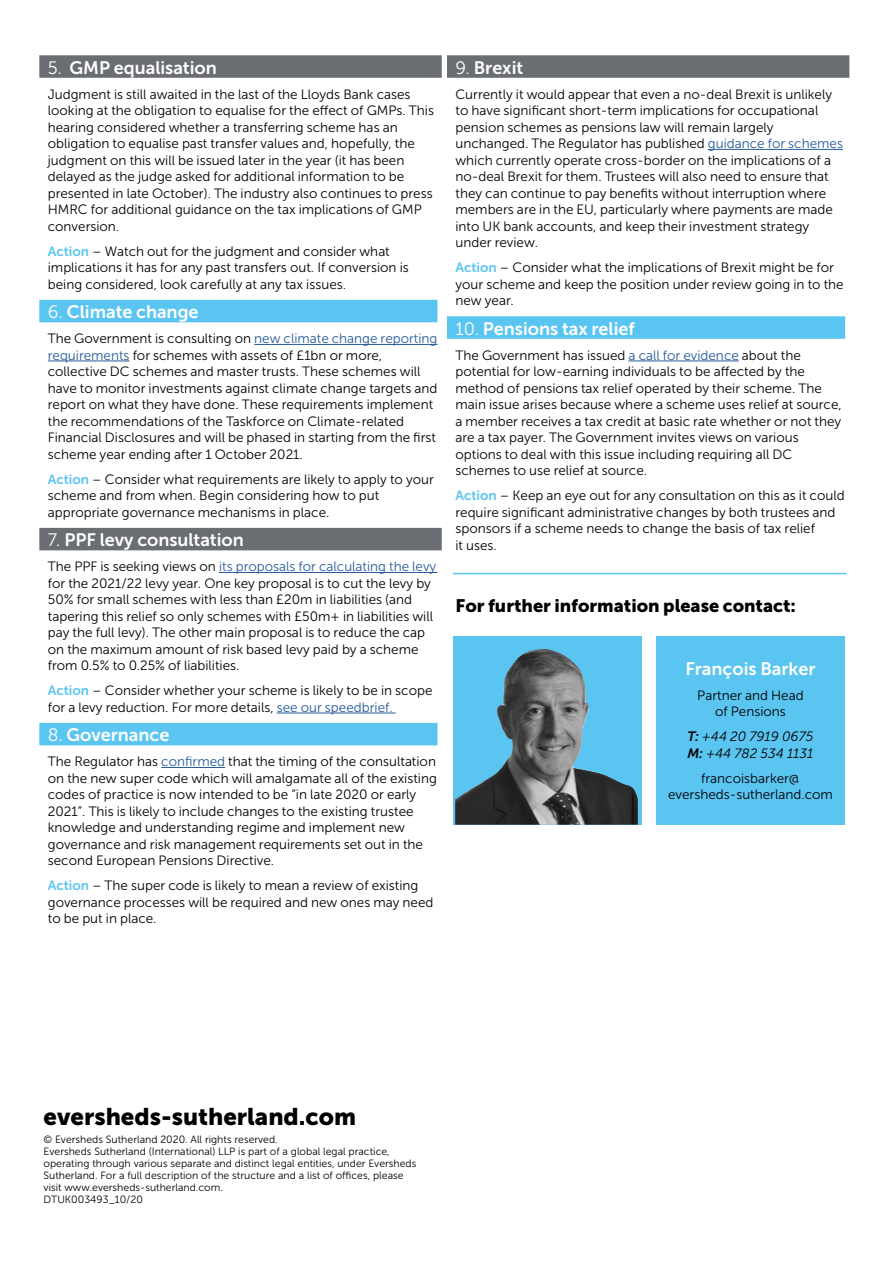
<style>
.page{position:relative;width:893px;height:1263px;background:#fff}
.page>*{position:absolute;margin:0;border:0;box-sizing:border-box;transform-origin:0 0}
.t1{font:24px "Museo Sans 900";color:#000}
.t2{font:18px "Museo Sans 700";color:#fff}
.t3{font:18px "Museo Sans 900";color:#000}
.t4{font:13.5px/16.5px "Museo Sans 300";color:#000}
.t5{font:italic 13.5px/16.5px "Museo Sans 300";color:#000}
.t6{font:10.5px/12.1px "Museo Sans 300";color:#000}
.s1{font-family:"Museo Sans 300"}
.s2{font-family:"Museo Sans 700";color:#5bc5f2}
.s3{color:#275b9b}
.s4{font-family:"Museo Sans 700"}
</style>
<div class="page">
<div style="left:39px;top:55px;width:403px;height:23px;background:#6a6d71"></div>
<div style="left:39px;top:300px;width:398px;height:22px;background:#5bc5f2"></div>
<hr style="left:254px;top:344px;width:183px;height:1px;background:#275b9b">
<hr style="left:48px;top:361px;width:82px;height:1px;background:#275b9b">
<div style="left:39px;top:528px;width:403px;height:22px;background:#6a6d71"></div>
<hr style="left:219px;top:572px;width:218px;height:1px;background:#275b9b">
<hr style="left:277px;top:713px;width:119px;height:1px;background:#275b9b">
<div style="left:39px;top:723px;width:398px;height:22px;background:#5bc5f2"></div>
<hr style="left:161px;top:767px;width:64px;height:1px;background:#275b9b">
<div style="left:447px;top:55px;width:402px;height:23px;background:#6a6d71"></div>
<hr style="left:708px;top:149px;width:135px;height:1px;background:#275b9b">
<div style="left:447px;top:316px;width:398px;height:23px;background:#5bc5f2"></div>
<hr style="left:628px;top:361px;width:111px;height:1px;background:#275b9b">
<hr style="left:453px;top:573px;width:393px;height:1px;background:#5bc5f2">
<div style="left:453px;top:636px;width:189px;height:189px;background:#5bc5f2"></div>
<div style="left:656px;top:636px;width:189px;height:189px;background:#5bc5f2"></div>
<img style="left:455px;top:649px;width:183px;height:176px">
<h2 class="t2" style="left:48px;top:57px;width:170px"><span class="s1">5.</span> GMP equalisation</h2>
<p class="t4" style="left:48px;top:86px;width:388px">Judgment is still awaited in the last of the Lloyds Bank cases looking at the obligation to equalise for the effect of GMPs. This hearing considered whether a transferring scheme has an obligation to equalise past transfer values and, hopefully, the judgment on this will be issued later in the year (it has been delayed as the judge asked for additional information to be presented in late October). The industry also continues to press HMRC for additional guidance on the tax implications of GMP conversion.</p>
<p class="t4" style="left:48px;top:243px;width:362px"><span class="s2">Action</span> – Watch out for the judgment and consider what implications it has for any past transfers out. If conversion is being considered, look carefully at any tax issues.</p>
<h2 class="t2" style="left:48px;top:302px;width:152px"><span class="s1">6.</span> Climate change</h2>
<p class="t4" style="left:48px;top:330px;width:391px">The Government is consulting on <span class="s3">new climate change reporting requirements</span> for schemes with assets of £1bn or more, collective DC schemes and master trusts. These schemes will have to monitor investments against climate change targets and report on what they have done. These requirements implement the recommendations of the Taskforce on Climate-related Financial Disclosures and will be phased in starting from the first scheme year ending after 1 October 2021.</p>
<p class="t4" style="left:48px;top:471px;width:388px"><span class="s2">Action</span> – Consider what requirements are likely to apply to your scheme and from when. Begin considering how to put appropriate governance mechanisms in place.</p>
<h2 class="t2" style="left:48px;top:530px;width:197px"><span class="s1">7.</span> PPF levy consultation</h2>
<p class="t4" style="left:48px;top:558px;width:390px">The PPF is seeking views on <span class="s3">its proposals for calculating the levy </span>for the 2021/22 levy year. One key proposal is to cut the levy by 50% for small schemes with less than £20m in liabilities (and tapering this relief so only schemes with £50m+ in liabilities will pay the full levy). The other main proposal is to reduce the cap on the maximum amount of risk based levy paid by a scheme from 0.5% to 0.25% of liabilities.</p>
<p class="t4" style="left:48px;top:682px;width:386px"><span class="s2">Action</span> – Consider whether your scheme is likely to be in scope for a levy reduction. For more details, <span class="s3">see our speedbrief.</span></p>
<h2 class="t2" style="left:48px;top:725px;width:123px"><span class="s1">8.</span> Governance</h2>
<p class="t4" style="left:48px;top:753px;width:391px">The Regulator has <span class="s3">confirmed</span> that the timing of the consultation on the new super code which will amalgamate all of the existing codes of practice is now intended to be “in late 2020 or early 2021”. This is likely to include changes to the existing trustee knowledge and understanding regime and implement new governance and risk management requirements set out in the second European Pensions Directive.</p>
<p class="t4" style="left:48px;top:877px;width:387px"><span class="s2">Action</span> – The super code is likely to mean a review of existing governance processes will be required and new ones may need to be put in place.</p>
<h2 class="t2" style="left:455px;top:57px;width:69px"><span class="s1">9.</span> Brexit</h2>
<p class="t4" style="left:455px;top:86px;width:389px">Currently it would appear that even a no-deal Brexit is unlikely to have significant short-term implications for occupational pension schemes as pensions law will remain largely unchanged. The Regulator has published <span class="s3">guidance for schemes </span>which currently operate cross-border on the implications of a no-deal Brexit for them. Trustees will also need to ensure that they can continue to pay benefits without interruption where members are in the EU, particularly where payments are made into UK bank accounts, and keep their investment strategy under review.</p>
<p class="t4" style="left:455px;top:259px;width:390px"><span class="s2">Action</span> – Consider what the implications of Brexit might be for your scheme and keep the position under review going in to the new year.</p>
<h2 class="t2" style="left:455px;top:318px;width:181px"><span class="s1">10.</span> Pensions tax relief</h2>
<p class="t4" style="left:455px;top:347px;width:388px">The Government has issued <span class="s3">a call for evidence</span> about the potential for low-earning individuals to be affected by the method of pensions tax relief operated by their scheme. The main issue arises because where a scheme uses relief at source, a member receives a tax credit at basic rate whether or not they are a tax payer. The Government invites views on various options to deal with this issue including requiring all DC schemes to use relief at source.</p>
<p class="t4" style="left:455px;top:487px;width:391px"><span class="s2">Action</span> – Keep an eye out for any consultation on this as it could require significant administrative changes by both trustees and sponsors if a scheme needs to change the basis of tax relief<br>it uses.</p>
<h2 class="t3" style="left:455px;top:596px;width:342px">For further information please contact:</h2>
<h2 class="t2" style="left:685px;top:658px;width:131px">François Barker</h2>
<p class="t4" style="left:697px;top:687px;width:108px;text-align:center">Partner and Head of Pensions</p>
<p class="t5" style="left:687px;top:728px;width:128px"><span class="s4">T:</span> +44 20 7919 0675<br><span class="s4">M:</span> +44 782 534 1131</p>
<p class="t4" style="left:668px;top:770px;width:166px;text-align:center">francoisbarker@ eversheds-sutherland.com</p>
<h1 class="t1" style="left:44px;top:1103px;width:314px">eversheds-sutherland.com</h1>
<p class="t6" style="left:44px;top:1133px;width:374px">© Eversheds Sutherland 2020. All rights reserved.<br>Eversheds Sutherland (International) LLP is part of a global legal practice, operating through various separate and distinct legal entities, under Eversheds Sutherland. For a full description of the structure and a list of offices, please visit www.eversheds-sutherland.com.<br>DTUK003493_10/20</p>
</div>
